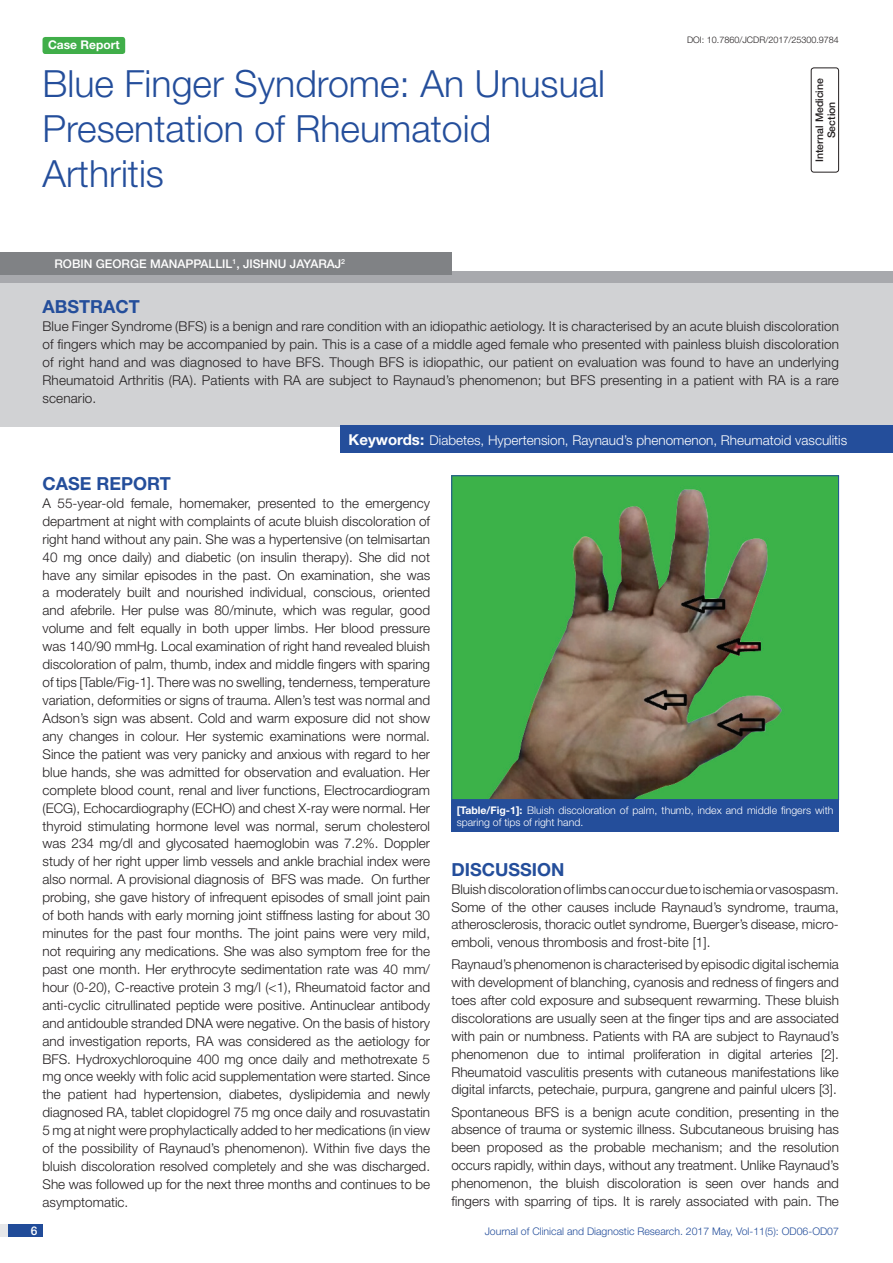
<style>
.page{position:relative;width:893px;height:1263px;background:#fff}
.page>*{position:absolute;margin:0;border:0;box-sizing:border-box;transform-origin:0 0}
.t1{font:300 37.5px/45px "Helvetica Neue";color:#244e9b}
.Heading{font:700 18px "Helvetica Neue";color:#244e9b}
.Abstract_head{font:700 18px "Helvetica Neue";color:#244e9b}
.Body_text{font:300 13.5px/18px "Helvetica Neue";color:#231f20;text-align:justify}
.Abstract_Text{font:300 13.5px/18px "Helvetica Neue";letter-spacing:.01em;color:#231f20;text-align:justify}
.Key_words{font:300 13.5px "Helvetica Neue";color:#fff}
.Author{font:500 12px "Helvetica Neue";color:#fff}
.t2{font:700 12px "Helvetica Neue";color:#fff}
.TABLE_FIG{font:300 10.5px/12.6px "Helvetica Neue";color:#fff}
.t3{font:300 10.5px "Helvetica Neue";color:#244e9b}
.section{font:500 10.5px "Helvetica Neue";color:#231f20}
.DOI{font:300 9px "Helvetica Neue";color:#231f20}
.s1{font-weight:700;font-size:15px}
.s2{font-weight:700}
</style>
<div class="page">
<div style="left:0;top:1224px;width:43px;height:13px;background:#e6e7e9"></div>
<div style="left:8px;top:1224px;width:35px;height:13px;background:#214c99"></div>
<div style="left:43px;top:37px;width:82px;height:17px;background:#40ae49;border-radius:3px"></div>
<div style="left:811px;top:68px;width:28px;height:105px;border:1px solid #231f20;border-radius:3px"></div>
<div style="left:0;top:271px;width:893px;height:13px;background:#a8a9ad"></div>
<div style="left:0;top:252px;width:451px;height:22px;background:#808285"></div>
<div style="left:0;top:283px;width:893px;height:144px;background:#d1d2d4"></div>
<div style="left:340px;top:425px;width:553px;height:28px;background:#244e9b"></div>
<img style="left:453px;top:477px;width:384px;height:321px">
<div style="left:451px;top:475px;width:388px;height:325px;border:1px solid #244e9b"></div>
<div style="left:451px;top:800px;width:388px;height:31px;background:#244e9b"></div>
<p class="t2" style="left:48px;top:37px;width:73px">Case Report</p>
<p class="t1" style="left:43px;top:60px;width:564px">Blue Finger Syndrome: An Unusual<br>Presentation of Rheumatoid<br>Arthritis</p>
<p class="Author" style="left:54px;top:256px;width:292px">ROBIN GEORGE MANAPPALLIL<sup>1</sup>, JISHNU JAYARAJ<sup>2</sup></p>
<p class="DOI" style="left:687px;top:35px;width:153px">DOI: 10.7860/JCDR/2017/25300.9784</p>
<p class="section" style="left:813px;top:162px;width:85px;rotate:-90deg">INTERNAL MEDICINE</p>
<p class="section" style="left:825px;top:138px;width:38px;rotate:-90deg">SECTION</p>
<p class="Abstract_head" style="left:43px;top:296px;width:99px">ABSTRACT</p>
<p class="Abstract_Text" style="left:43px;top:317px;width:798px">Blue Finger Syndrome (BFS) is a benign and rare condition with an idiopathic aetiology. It is characterised by an acute bluish discoloration of fingers which may be accompanied by pain. This is a case of a middle aged female who presented with painless bluish discoloration of right hand and was diagnosed to have BFS. Though BFS is idiopathic, our patient on evaluation was found to have an underlying Rheumatoid Arthritis (RA). Patients with RA are subject to Raynaud’s phenomenon; but BFS presenting in a patient with RA is a rare scenario.</p>
<p class="Key_words" style="left:349px;top:432px;width:500px"><span class="s1">Keywords:</span> Diabetes, Hypertension, Raynaud’s phenomenon, Rheumatoid vasculitis</p>
<p class="Heading" style="left:43px;top:472px;width:130px">CASE REPORT</p>
<p class="Body_text" style="left:43px;top:494px;width:389px">A 55-year-old female, homemaker, presented to the emergency department at night with complaints of acute bluish discoloration of right hand without any pain. She was a hypertensive (on telmisartan 40 mg once daily) and diabetic (on insulin therapy). She did not have any similar episodes in the past. On examination, she was a moderately built and nourished individual, conscious, oriented and afebrile. Her pulse was 80/minute, which was regular, good volume and felt equally in both upper limbs. Her blood pressure was 140/90 mmHg. Local examination of right hand revealed bluish discoloration of palm, thumb, index and middle fingers with sparing of tips [Table/Fig-1]. There was no swelling, tenderness, temperature variation, deformities or signs of trauma. Allen’s test was normal and Adson’s sign was absent. Cold and warm exposure did not show any changes in colour. Her systemic examinations were normal.<br>Since the patient was very panicky and anxious with regard to her blue hands, she was admitted for observation and evaluation. Her complete blood count, renal and liver functions, Electrocardiogram (ECG), Echocardiography (ECHO) and chest X-ray were normal. Her thyroid stimulating hormone level was normal, serum cholesterol was 234 mg/dl and glycosated haemoglobin was 7.2%. Doppler study of her right upper limb vessels and ankle brachial index were also normal. A provisional diagnosis of BFS was made. On further probing, she gave history of infrequent episodes of small joint pain of both hands with early morning joint stiffness lasting for about 30 minutes for the past four months. The joint pains were very mild, not requiring any medications. She was also symptom free for the past one month. Her erythrocyte sedimentation rate was 40 mm/ hour (0-20), C-reactive protein 3 mg/l (&lt;1), Rheumatoid factor and anti-cyclic citrullinated peptide were positive. Antinuclear antibody and antidouble stranded DNA were negative. On the basis of history and investigation reports, RA was considered as the aetiology for BFS. Hydroxychloroquine 400 mg once daily and methotrexate 5 mg once weekly with folic acid supplementation were started. Since the patient had hypertension, diabetes, dyslipidemia and newly diagnosed RA, tablet clopidogrel 75 mg once daily and rosuvastatin 5 mg at night were prophylactically added to her medications (in view of the possibility of Raynaud’s phenomenon). Within five days the bluish discoloration resolved completely and she was discharged.<br>She was followed up for the next three months and continues to be asymptomatic.</p>
<p class="TABLE_FIG" style="left:457px;top:803px;width:378px"><span class="s2">[Table/Fig-1]:</span> Bluish discoloration of palm, thumb, index and middle fingers with sparing of tips of right hand.</p>
<p class="Heading" style="left:451px;top:858px;width:115px">DISCUSSION</p>
<p class="Body_text" style="left:451px;top:880px;width:389px">Bluish discoloration of limbs can occur due to ischemia or vasospasm.<br>Some of the other causes include Raynaud’s syndrome, trauma, atherosclerosis, thoracic outlet syndrome, Buerger’s disease, micro&shy;emboli, venous thrombosis and frost-bite [1].</p>
<p class="Body_text" style="left:451px;top:955px;width:389px">Raynaud’s phenomenon is characterised by episodic digital ischemia with development of blanching, cyanosis and redness of fingers and toes after cold exposure and subsequent rewarming. These bluish discolorations are usually seen at the finger tips and are associated with pain or numbness. Patients with RA are subject to Raynaud’s phenomenon due to intimal proliferation in digital arteries [2].<br>Rheumatoid vasculitis presents with cutaneous manifestations like digital infarcts, petechaie, purpura, gangrene and painful ulcers [3].</p>
<p class="Body_text" style="left:451px;top:1102px;width:389px">Spontaneous BFS is a benign acute condition, presenting in the absence of trauma or systemic illness. Subcutaneous bruising has been proposed as the probable mechanism; and the resolution occurs rapidly, within days, without any treatment. Unlike Raynaud’s phenomenon, the bluish discoloration is seen over hands and fingers with sparring of tips. It is rarely associated with pain. The</p>
<p class="Author" style="left:31px;top:1223px;width:8px">6</p>
<p class="t3" style="left:485px;top:1225px;width:356px">Journal of Clinical and Diagnostic Research. 2017 May, Vol-11(5): OD06-OD07</p>
</div>
